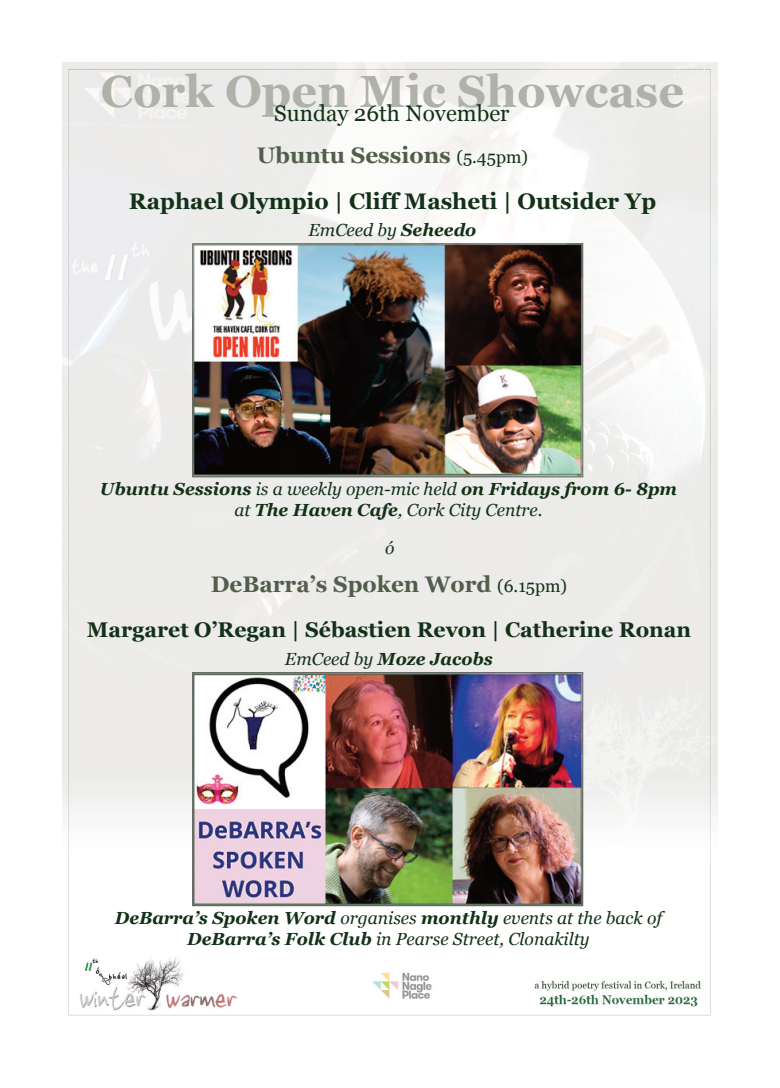
<style>
.page{position:relative;width:780px;height:1088px;background:#fff}
.page>*{position:absolute;margin:0;border:0;box-sizing:border-box;transform-origin:0 0}
.t1{font:700 45px "Georgia";color:#afb2a8}
.t2{font:700 22.5px "Georgia";color:#525e4b}
.t3{font:700 22.5px "Georgia";color:#123117}
.t4{font:22.5px "Georgia";color:#123117}
.t5{font:700 21.25px "Georgia";color:#123117}
.t6{font:italic 700 17.5px/21px "Georgia";color:#123117;text-align:center}
.t7{font:italic 17.5px "Georgia";color:#123117}
.s1{font-weight:400;font-size:17.5px;color:#123117}
.s2{font-weight:700}
.s3{font-weight:400}
</style>
<div class="page">
<img style="left:63px;top:63px;width:654px;height:953px">
<img style="left:194px;top:246px;width:387px;height:229px">
<div style="left:192px;top:244px;width:391px;height:233px;border:1px solid #686565"></div>
<img style="left:194px;top:674px;width:387px;height:230px">
<div style="left:192px;top:672px;width:391px;height:234px;border:1px solid #686565"></div>
<p class="t1" style="left:101px;top:66px;width:584px">Cork Open Mic Showcase</p>
<p class="t4" style="left:274px;top:100px;width:237px">Sunday 26th November</p>
<p class="t2" style="left:257px;top:143px;width:273px">Ubuntu Sessions <span class="s1">(5.45pm)</span></p>
<p class="t3" style="left:129px;top:188px;width:529px">Raphael Olympio | Cliff Masheti | Outsider Yp</p>
<p class="t7" style="left:308px;top:220px;width:169px">EmCeed by <span class="s2">Seheedo</span></p>
<p class="t6" style="left:100px;top:479px;width:578px">Ubuntu Sessions <span class="s3">is a weekly open-mic held</span> on Fridays from 6- 8pm <span class="s3">at</span> The Haven Cafe<span class="s3">, Cork City Centre.</span></p>
<p class="t7" style="left:385px;top:538px;width:11px">ó</p>
<p class="t2" style="left:211px;top:572px;width:358px">DeBarra’s Spoken Word <span class="s1">(6.15pm)</span></p>
<p class="t5" style="left:87px;top:618px;width:606px">Margaret O’Regan | Sébastien Revon | Catherine Ronan</p>
<p class="t6" style="left:285px;top:648px;width:209px"><span class="s3">EmCeed by</span> Moze Jacobs</p>
<p class="t6" style="left:115px;top:907px;width:549px">DeBarra’s Spoken Word <span class="s3">organises</span> monthly <span class="s3">events at the back of</span></p>
<p class="t7" style="left:187px;top:929px;width:404px"><span class="s2">DeBarra’s Folk Club</span> in Pearse Street, Clonakilty</p>
</div>
